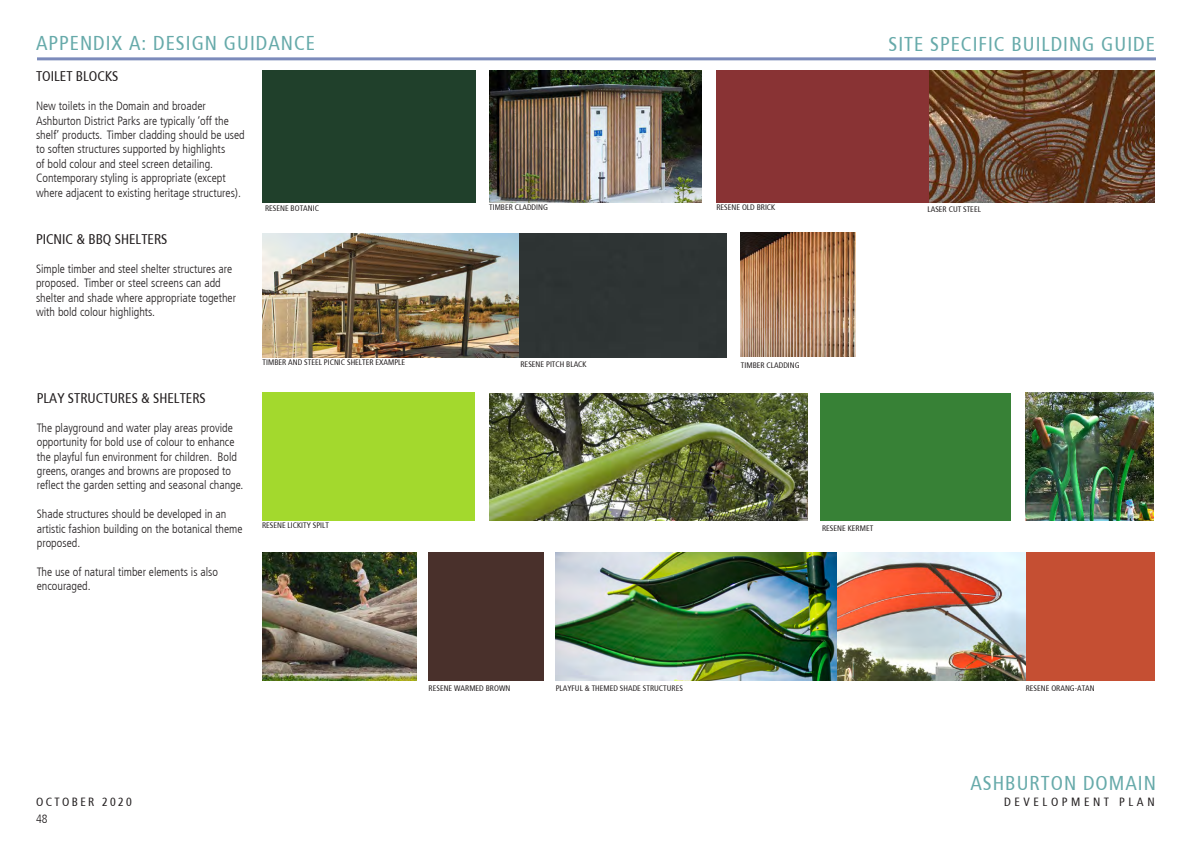
<style>
.page{position:relative;width:1191px;height:842px;background:#fff}
.page>*{position:absolute;margin:0;border:0;box-sizing:border-box;transform-origin:0 0}
.t1{font:condensed 20px "Frutiger";letter-spacing:.05em;color:#67aaaa}
.t2{font:condensed 14px "Frutiger";color:#231f20}
.t3{font:300 condensed 12px/14.4px "Frutiger";color:#231f20}
.t4{font:condensed 11.9px "Frutiger";letter-spacing:.3em;color:#231f20}
.t5{font:condensed 11.9px "Frutiger";letter-spacing:.2em;color:#231f20}
.t6{font:condensed 8px "Frutiger";color:#231f20}
</style>
<div class="page">
<hr style="left:37px;top:57px;width:1119px;height:3px;background:#253f8e">
<div style="left:511px;top:233px;width:215px;height:124px;background:#2e3434"></div>
<img style="left:928px;top:71px;width:227px;height:132px">
<div style="left:716px;top:71px;width:212px;height:132px;background:#893334"></div>
<div style="left:263px;top:71px;width:212px;height:132px;background:#20402b"></div>
<img style="left:489px;top:71px;width:212px;height:132px">
<img style="left:263px;top:234px;width:255px;height:123px">
<img style="left:741px;top:233px;width:114px;height:123px">
<img style="left:489px;top:393px;width:319px;height:127px">
<img style="left:555px;top:553px;width:600px;height:127px">
<div style="left:262px;top:393px;width:212px;height:127px;background:#a3d92d"></div>
<img style="left:1025px;top:392px;width:128px;height:128px">
<div style="left:428px;top:553px;width:116px;height:127px;background:#49302b"></div>
<div style="left:820px;top:393px;width:191px;height:127px;background:#378136"></div>
<img style="left:262px;top:553px;width:155px;height:127px">
<h1 class="t1" style="left:36px;top:34px;width:281px">APPENDIX A: DESIGN GUIDANCE</h1>
<p class="t1" style="left:888px;top:35px;width:268px">SITE SPECIFIC BUILDING GUIDE</p>
<p class="t2" style="left:36px;top:70px;width:84px">TOILET BLOCKS</p>
<p class="t3" style="left:36px;top:100px;width:210px">New toilets in the Domain and broader Ashburton District Parks are typically ‘off the shelf’ products. Timber cladding should be used to soften structures supported by highlights<br>of bold colour and steel screen detailing.<br>Contemporary styling is appropriate (except where adjacent to existing heritage structures).</p>
<p class="t2" style="left:36px;top:233px;width:133px">PICNIC &amp; BBQ SHELTERS</p>
<p class="t3" style="left:36px;top:262px;width:202px">Simple timber and steel shelter structures are proposed. Timber or steel screens can add shelter and shade where appropriate together with bold colour highlights.</p>
<p class="t6" style="left:265px;top:204px;width:55px">RESENE BOTANIC</p>
<p class="t6" style="left:489px;top:203px;width:60px">TIMBER CLADDING</p>
<p class="t6" style="left:716px;top:203px;width:60px">RESENE OLD BRICK</p>
<p class="t6" style="left:927px;top:205px;width:55px">LASER CUT STEEL</p>
<p class="t6" style="left:263px;top:359px;width:144px">TIMBER AND STEEL PICNIC SHELTER EXAMPLE</p>
<p class="t6" style="left:520px;top:360px;width:68px">RESENE PITCH BLACK</p>
<p class="t6" style="left:741px;top:361px;width:60px">TIMBER CLADDING</p>
<p class="t2" style="left:37px;top:392px;width:170px">PLAY STRUCTURES &amp; SHELTERS</p>
<p class="t3" style="left:37px;top:421px;width:208px">The playground and water play areas provide opportunity for bold use of colour to enhance the playful fun environment for children. Bold greens, oranges and browns are proposed to reflect the garden setting and seasonal change.</p>
<p class="t3" style="left:37px;top:508px;width:207px">Shade structures should be developed in an artistic fashion building on the botanical theme proposed.</p>
<p class="t3" style="left:37px;top:565px;width:183px">The use of natural timber elements is also encouraged.</p>
<p class="t6" style="left:262px;top:521px;width:68px">RESENE LICKITY SPILT</p>
<p class="t6" style="left:822px;top:525px;width:53px">RESENE KERMET</p>
<p class="t6" style="left:428px;top:685px;width:83px">RESENE WARMED BROWN</p>
<p class="t6" style="left:555px;top:685px;width:129px">PLAYFUL &amp; THEMED SHADE STRUCTURES</p>
<p class="t6" style="left:1025px;top:685px;width:71px">RESENE ORANG-ATAN</p>
<h1 class="t1" style="left:970px;top:774px;width:187px">ASHBURTON DOMAIN</h1>
<p class="t5" style="left:36px;top:796px;width:97px">OCTOBER 2020</p>
<p class="t4" style="left:1004px;top:796px;width:152px">DEVELOPMENT PLAN</p>
<p class="t3" style="left:36px;top:812px;width:13px">48</p>
</div>
